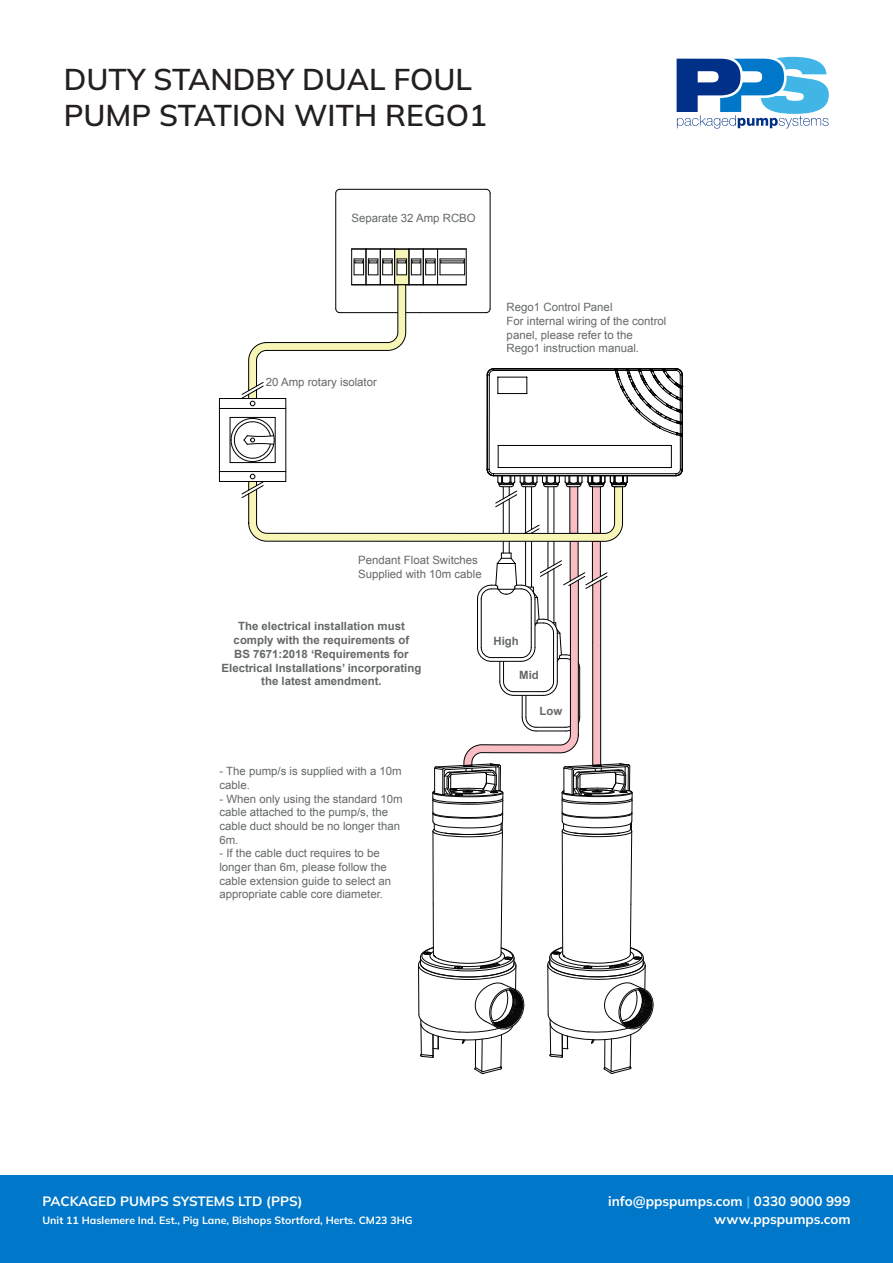
<style>
.page{position:relative;width:893px;height:1263px;background:#fff}
.page>*{position:absolute;margin:0;border:0;box-sizing:border-box;transform-origin:0 0}
.t1{font:600 30px/36px "Mulish";color:#231f20}
.t2{font:700 13.5px "Mulish";color:#fff}
.t3{font:11.4px/13.6px "Arial";color:#646869}
.t4{font:700 11.4px/13.6px "Arial";color:#646869;text-align:center}
.t5{font:700 10.5px "Mulish";color:#fff}
.s1{color:#41b6e6}
</style>
<div class="page">
<div style="left:0;top:1175px;width:893px;height:88px;background:#0077c8"></div>
<svg style="left:677px;top:57px;width:152px;height:72px"></svg>
<hr style="left:490px;top:193px;width:1px;height:116px;background:#000001">
<hr style="left:335px;top:193px;width:1px;height:116px;background:#000001">
<hr style="left:340px;top:189px;width:146px;height:1px;background:#000001">
<svg style="left:335px;top:189px;width:5px;height:5px"></svg>
<svg style="left:485px;top:189px;width:6px;height:5px"></svg>
<hr style="left:219px;top:481px;width:67px;height:1px;background:#000001">
<hr style="left:219px;top:398px;width:67px;height:1px;background:#000001">
<hr style="left:219px;top:398px;width:1px;height:83px;background:#000001">
<hr style="left:219px;top:408px;width:67px;height:1px;background:#000001">
<hr style="left:219px;top:471px;width:67px;height:1px;background:#000001">
<hr style="left:230px;top:417px;width:45px;height:1px;background:#000001">
<hr style="left:230px;top:417px;width:1px;height:46px;background:#000001">
<hr style="left:230px;top:462px;width:45px;height:1px;background:#000001">
<div style="left:231px;top:418px;width:43px;height:44px;border:1px solid #000001;border-radius:50%"></div>
<svg style="left:232px;top:249px;width:451px;height:825px"></svg>
<p class="t1" style="left:64px;top:61px;width:425px">DUTY STANDBY DUAL FOUL<br>PUMP STATION WITH REGO1</p>
<p class="t3" style="left:351px;top:211px;width:126px">Separate 32 Amp RCBO</p>
<p class="t3" style="left:266px;top:375px;width:112px">20 Amp rotary isolator</p>
<p class="t3" style="left:507px;top:301px;width:161px">Rego1 Control Panel<br>For internal wiring of the control panel, please refer to the<br>Rego1 instruction manual.</p>
<p class="t3" style="left:358px;top:554px;width:125px">Pendant Float Switches<br>Supplied with 10m cable</p>
<p class="t4" style="left:222px;top:620px;width:201px">The electrical installation must comply with the requirements of<br>BS 7671:2018 ‘Requirements for<br>Electrical Installations’ incorporating the latest amendment.</p>
<p class="t4" style="left:494px;top:635px;width:27px">High</p>
<p class="t4" style="left:519px;top:669px;width:21px">Mid</p>
<p class="t4" style="left:539px;top:704px;width:24px">Low</p>
<p class="t3" style="left:219px;top:764px;width:184px">- The pump/s is supplied with a 10m cable.</p>
<p class="t3" style="left:219px;top:792px;width:185px">- When only using the standard 10m cable attached to the pump/s, the cable duct should be no longer than<br>6m.</p>
<p class="t3" style="left:219px;top:847px;width:173px">- If the cable duct requires to be longer than 6m, please follow the cable extension guide to select an appropriate cable core diameter.</p>
<p class="t2" style="left:43px;top:1192px;width:262px">PACKAGED PUMPS SYSTEMS LTD (PPS)</p>
<p class="t2" style="left:608px;top:1192px;width:244px">info@ppspumps.com <span class="s1">|</span> 0330 9000 999</p>
<p class="t5" style="left:43px;top:1213px;width:372px">Unit 11 Haslemere Ind. Est., Pig Lane, Bishops Stortford, Herts. CM23 3HG</p>
<p class="t2" style="left:714px;top:1210px;width:138px">www.ppspumps.com</p>
</div>
